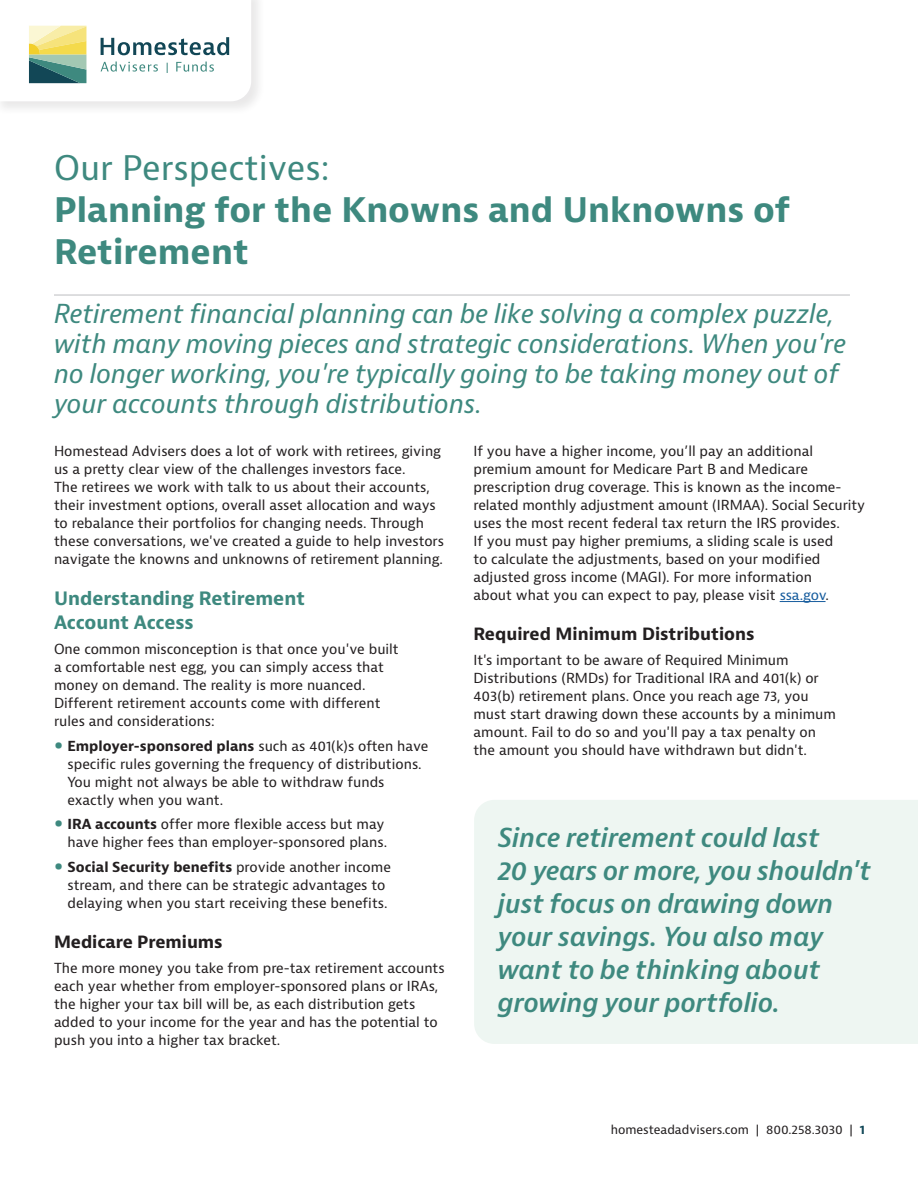
<style>
.page{position:relative;width:918px;height:1188px;background:#fff}
.page>*{position:absolute;margin:0;border:0;box-sizing:border-box;transform-origin:0 0}
.t1{font:700 33px/42px "Bernina Sans";color:#3e897f}
.t2{font:33px "Bernina Sans";color:#3e897f}
.t3{font:italic 25.5px/30px "Bernina Sans";letter-spacing:-.01em;color:#3e897f}
.t4{font:italic 600 25.5px/33px "Bernina Sans";letter-spacing:-.01em;color:#3e897f}
.t5{font:700 18px/24px "Bernina Sans";color:#3e897f}
.t6{font:700 16.5px "Bernina Sans";color:#231f20}
.t7{font:13.5px/18px "Bernina Sans";color:#231f20}
.t8{font:12px "Bernina Sans";letter-spacing:-.005em;color:#231f20}
.s1{color:#175d9e}
.s2{font-weight:700;font-size:27px;color:#3e897f}
.s3{font-weight:700}
.s4{font-weight:700;color:#114757}
</style>
<div class="page">
<div style="left:0;top:0;width:266px;height:117px;background:#231f20;opacity:.1"></div>
<svg style="left:29px;top:25px;width:222px;height:76px"></svg>
<hr style="left:54px;top:295px;width:796px;height:1px;background:#bcbdc0">
<hr style="left:780px;top:601px;width:46px;height:1px;background:#175d9e">
<div style="left:474px;top:800px;width:444px;height:244px;background:#eef6f2"></div>
<h1 class="t2" style="left:54px;top:147px;width:277px">Our Perspectives:</h1>
<h1 class="t1" style="left:54px;top:190px;width:738px">Planning for the Knowns and Unknowns of<br>Retirement</h1>
<p class="t3" style="left:54px;top:300px;width:794px">Retirement financial planning can be like solving a complex puzzle, with many moving pieces and strategic considerations. When you're no longer working, you're typically going to be taking money out of your accounts through distributions.</p>
<p class="t7" style="left:473px;top:443px;width:393px">If you have a higher income, you’ll pay an additional premium amount for Medicare Part B and Medicare prescription drug coverage. This is known as the income&shy;related monthly adjustment amount (IRMAA). Social Security uses the most recent federal tax return the IRS provides.<br>If you must pay higher premiums, a sliding scale is used<br>to calculate the adjustments, based on your modified adjusted gross income (MAGI). For more information<br>about what you can expect to pay, please visit <span class="s1">ssa.gov</span>.</p>
<p class="t6" style="left:473px;top:623px;width:283px">Required Minimum Distributions</p>
<p class="t7" style="left:473px;top:651px;width:364px">It's important to be aware of Required Minimum Distributions (RMDs) for Traditional IRA and 401(k) or 403(b) retirement plans. Once you reach age 73, you must start drawing down these accounts by a minimum amount. Fail to do so and you'll pay a tax penalty on the amount you should have withdrawn but didn't.</p>
<p class="t7" style="left:54px;top:443px;width:392px">Homestead Advisers does a lot of work with retirees, giving us a pretty clear view of the challenges investors face.<br>The retirees we work with talk to us about their accounts, their investment options, overall asset allocation and ways to rebalance their portfolios for changing needs. Through these conversations, we've created a guide to help investors navigate the knowns and unknowns of retirement planning.</p>
<h3 class="t5" style="left:54px;top:587px;width:253px">Understanding Retirement<br>Account Access</h3>
<p class="t7" style="left:54px;top:640px;width:346px">One common misconception is that once you've built a comfortable nest egg, you can simply access that money on demand. The reality is more nuanced.<br>Different retirement accounts come with different rules and considerations:</p>
<p class="t7" style="left:68px;top:737px;width:362px;text-indent:-14px"><span class="s2">•</span> <span class="s3">Employer-sponsored plans</span> such as 401(k)s often have specific rules governing the frequency of distributions.<br>You might not always be able to withdraw funds exactly when you want.</p>
<p class="t7" style="left:54px;top:816px;width:335px;text-align:right"><span class="s2">•</span> <span class="s3">IRA accounts</span> offer more flexible access but may have higher fees than employer-sponsored plans.</p>
<p class="t7" style="left:68px;top:858px;width:325px;text-indent:-14px"><span class="s2">•</span> <span class="s3">Social Security benefits</span> provide another income stream, and there can be strategic advantages to delaying when you start receiving these benefits.</p>
<p class="t6" style="left:54px;top:931px;width:170px">Medicare Premiums</p>
<p class="t7" style="left:54px;top:959px;width:392px">The more money you take from pre-tax retirement accounts each year whether from employer-sponsored plans or IRAs, the higher your tax bill will be, as each distribution gets added to your income for the year and has the potential to push you into a higher tax bracket.</p>
<h2 class="t4" style="left:497px;top:822px;width:375px">Since retirement could last<br>20 years or more, you shouldn't just focus on drawing down your savings. You also may want to be thinking about growing your portfolio.</h2>
<p class="t8" style="left:611px;top:1122px;width:256px">homesteadadvisers.com | 800.258.3030 | <span class="s4">1</span></p>
</div>
